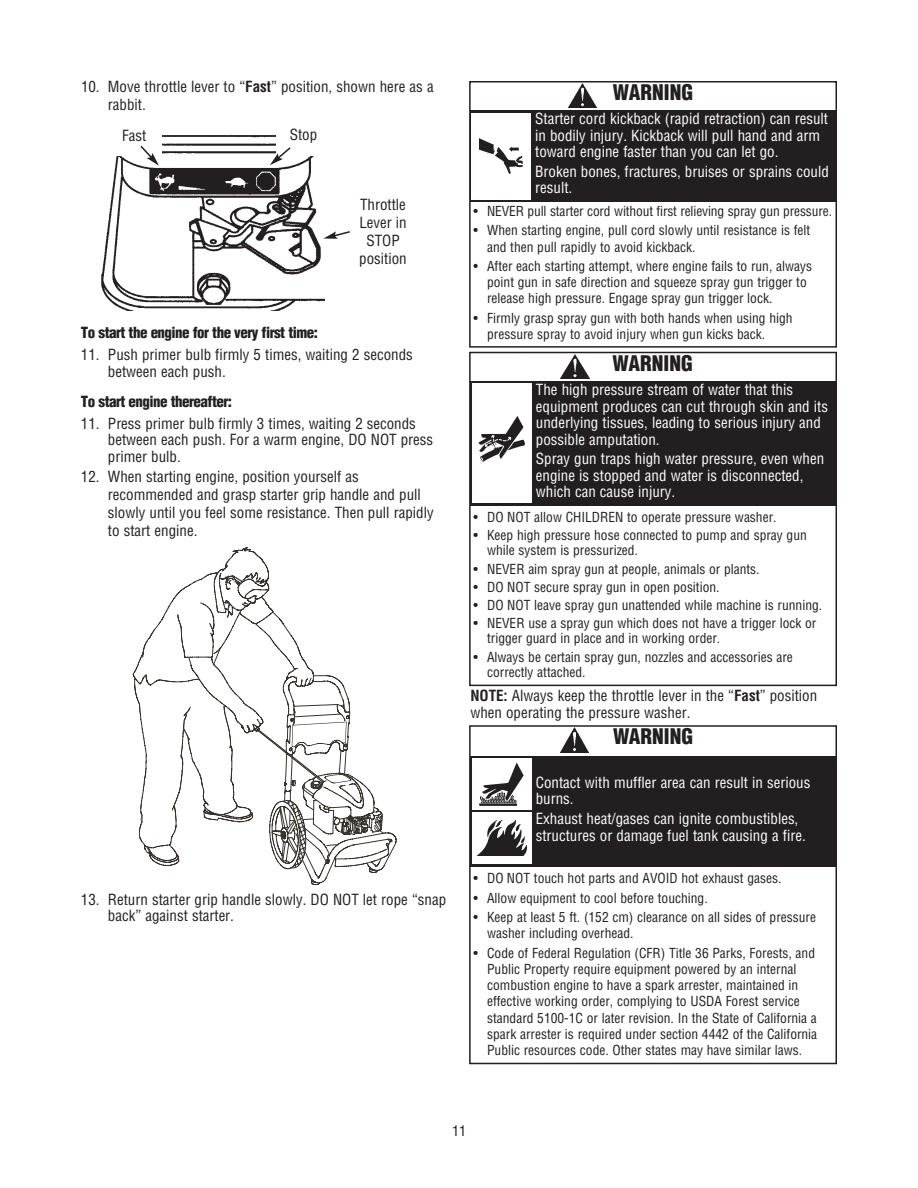
<style>
.page{position:relative;width:918px;height:1188px;background:#fff}
.page>*{position:absolute;margin:0;border:0;box-sizing:border-box;transform-origin:0 0}
.t1{font:900 condensed 21px "Helvetica LT Std";color:#231f20}
.t2{font:condensed 15px/18px "Helvetica LT Std";color:#231f20}
.t3{font:condensed 15px/16.5px "Helvetica LT Std";color:#fff}
.t4{font:900 condensed 15px "Helvetica LT Std";letter-spacing:-.035em;color:#231f20}
.t5{font:condensed 14.25px "Helvetica LT Std";color:#231f20}
.t6{font:condensed 13.5px/16.2px "Helvetica LT Std";color:#231f20}
.s1{font-weight:700}
</style>
<div class="page">
<img style="left:101px;top:134px;width:224px;height:176px">
<div style="left:276px;top:118px;width:55px;height:38px;background:#fff"></div>
<div style="left:107px;top:119px;width:54px;height:37px;background:#fff"></div>
<svg style="left:139px;top:145px;width:20px;height:21px"></svg>
<svg style="left:270px;top:146px;width:22px;height:19px"></svg>
<svg style="left:323px;top:230px;width:27px;height:9px"></svg>
<svg style="left:133px;top:547px;width:264px;height:338px"></svg>
<div style="left:469px;top:81px;width:368px;height:267px;border:2px solid #231f20"></div>
<div style="left:471px;top:110px;width:365px;height:92px;background:#231f20"></div>
<img style="left:569px;top:83px;width:28px;height:25px">
<div style="left:471px;top:113px;width:60px;height:86px;background:#fff"></div>
<svg style="left:479px;top:138px;width:44px;height:36px"></svg>
<div style="left:469px;top:725px;width:368px;height:339px;border:2px solid #231f20"></div>
<div style="left:470px;top:756px;width:366px;height:110px;background:#231f20"></div>
<img style="left:561px;top:728px;width:28px;height:25px">
<div style="left:472px;top:758px;width:59px;height:52px;background:#fff"></div>
<svg style="left:480px;top:763px;width:44px;height:41px"></svg>
<div style="left:480px;top:804px;width:37px;height:1px;border:1px solid #231f20"></div>
<div style="left:472px;top:812px;width:59px;height:52px;background:#fff"></div>
<svg style="left:476px;top:820px;width:51px;height:36px"></svg>
<div style="left:469px;top:352px;width:368px;height:334px;border:2px solid #231f20"></div>
<div style="left:470px;top:381px;width:366px;height:124px;background:#231f20"></div>
<img style="left:561px;top:354px;width:28px;height:25px">
<div style="left:472px;top:383px;width:59px;height:120px;background:#fff"></div>
<svg style="left:479px;top:416px;width:46px;height:46px"></svg>
<p class="t2" style="left:108px;top:78px;width:327px;text-indent:-27px">10. Move throttle lever to “<span class="s1">Fast</span>” position, shown here as a rabbit.</p>
<p class="t2" style="left:122px;top:127px;width:26px">Fast</p>
<p class="t2" style="left:290px;top:127px;width:29px">Stop</p>
<p class="t2" style="left:359px;top:197px;width:49px;text-align:center">Throttle<br>Lever in<br>STOP position</p>
<p class="t4" style="left:81px;top:327px;width:238px">To start the engine for the very first time:</p>
<p class="t2" style="left:108px;top:347px;width:306px;line-height:16.5px;text-indent:-27px">11. Push primer bulb firmly 5 times, waiting 2 seconds between each push.</p>
<p class="t4" style="left:81px;top:395px;width:153px">To start engine thereafter:</p>
<p class="t2" style="left:108px;top:416px;width:327px;line-height:16.5px;text-indent:-27px">11. Press primer bulb firmly 3 times, waiting 2 seconds between each push. For a warm engine, DO NOT press primer bulb.</p>
<p class="t2" style="left:108px;top:469px;width:327px;text-indent:-27px">12. When starting engine, position yourself as recommended and grasp starter grip handle and pull slowly until you feel some resistance. Then pull rapidly to start engine.</p>
<p class="t2" style="left:108px;top:892px;width:340px;line-height:16.5px;text-indent:-27px">13. Return starter grip handle slowly. DO NOT let rope “snap back” against starter.</p>
<h1 class="t1" style="left:613px;top:84px;width:82px">WARNING</h1>
<p class="t3" style="left:535px;top:111px;width:294px">Starter cord kickback (rapid retraction) can result in bodily injury. Kickback will pull hand and arm toward engine faster than you can let go.</p>
<p class="t3" style="left:535px;top:164px;width:295px">Broken bones, fractures, bruises or sprains could result.</p>
<p class="t6" style="left:474px;top:204px;width:360px">• NEVER pull starter cord without first relieving spray gun pressure.</p>
<p class="t6" style="left:487px;top:223px;width:325px;text-indent:-14px">• When starting engine, pull cord slowly until resistance is felt and then pull rapidly to avoid kickback.</p>
<p class="t6" style="left:487px;top:259px;width:326px;text-indent:-14px">• After each starting attempt, where engine fails to run, always point gun in safe direction and squeeze spray gun trigger to release high pressure. Engage spray gun trigger lock.</p>
<p class="t6" style="left:487px;top:311px;width:307px;text-indent:-14px">• Firmly grasp spray gun with both hands when using high pressure spray to avoid injury when gun kicks back.</p>
<h1 class="t1" style="left:613px;top:355px;width:82px">WARNING</h1>
<p class="t3" style="left:536px;top:382px;width:294px">The high pressure stream of water that this equipment produces can cut through skin and its underlying tissues, leading to serious injury and possible amputation.</p>
<p class="t3" style="left:536px;top:452px;width:290px">Spray gun traps high water pressure, even when engine is stopped and water is disconnected, which can cause injury.</p>
<p class="t6" style="left:474px;top:510px;width:304px">• DO NOT allow CHILDREN to operate pressure washer.</p>
<p class="t6" style="left:487px;top:529px;width:321px;line-height:15px;text-indent:-14px">• Keep high pressure hose connected to pump and spray gun while system is pressurized.</p>
<p class="t6" style="left:474px;top:562px;width:288px">• NEVER aim spray gun at people, animals or plants.</p>
<p class="t6" style="left:474px;top:580px;width:247px">• DO NOT secure spray gun in open position.</p>
<p class="t6" style="left:474px;top:598px;width:350px">• DO NOT leave spray gun unattended while machine is running.</p>
<p class="t6" style="left:487px;top:617px;width:331px;line-height:15px;text-indent:-14px">• NEVER use a spray gun which does not have a trigger lock or trigger guard in place and in working order.</p>
<p class="t6" style="left:487px;top:650px;width:307px;line-height:15px;text-indent:-14px">• Always be certain spray gun, nozzles and accessories are correctly attached.</p>
<p class="t2" style="left:470px;top:689px;width:348px;line-height:16.5px"><span class="s1">NOTE:</span> Always keep the throttle lever in the “<span class="s1">Fast</span>” position when operating the pressure washer.</p>
<h1 class="t1" style="left:613px;top:728px;width:82px">WARNING</h1>
<p class="t3" style="left:536px;top:775px;width:276px">Contact with muffler area can result in serious burns.</p>
<p class="t3" style="left:536px;top:811px;width:271px">Exhaust heat/gases can ignite combustibles, structures or damage fuel tank causing a fire.</p>
<p class="t6" style="left:474px;top:871px;width:309px">• DO NOT touch hot parts and AVOID hot exhaust gases.</p>
<p class="t6" style="left:474px;top:891px;width:236px">• Allow equipment to cool before touching.</p>
<p class="t6" style="left:487px;top:910px;width:330px;text-indent:-14px">• Keep at least 5 ft. (152 cm) clearance on all sides of pressure washer including overhead.</p>
<p class="t6" style="left:487px;top:946px;width:332px;text-indent:-14px">• Code of Federal Regulation (CFR) Title 36 Parks, Forests, and Public Property require equipment powered by an internal combustion engine to have a spark arrester, maintained in effective working order, complying to USDA Forest service standard 5100-1C or later revision. In the State of California a spark arrester is required under section 4442 of the California Public resources code. Other states may have similar laws.</p>
<p class="t5" style="left:452px;top:1125px;width:16px">11</p>
</div>
